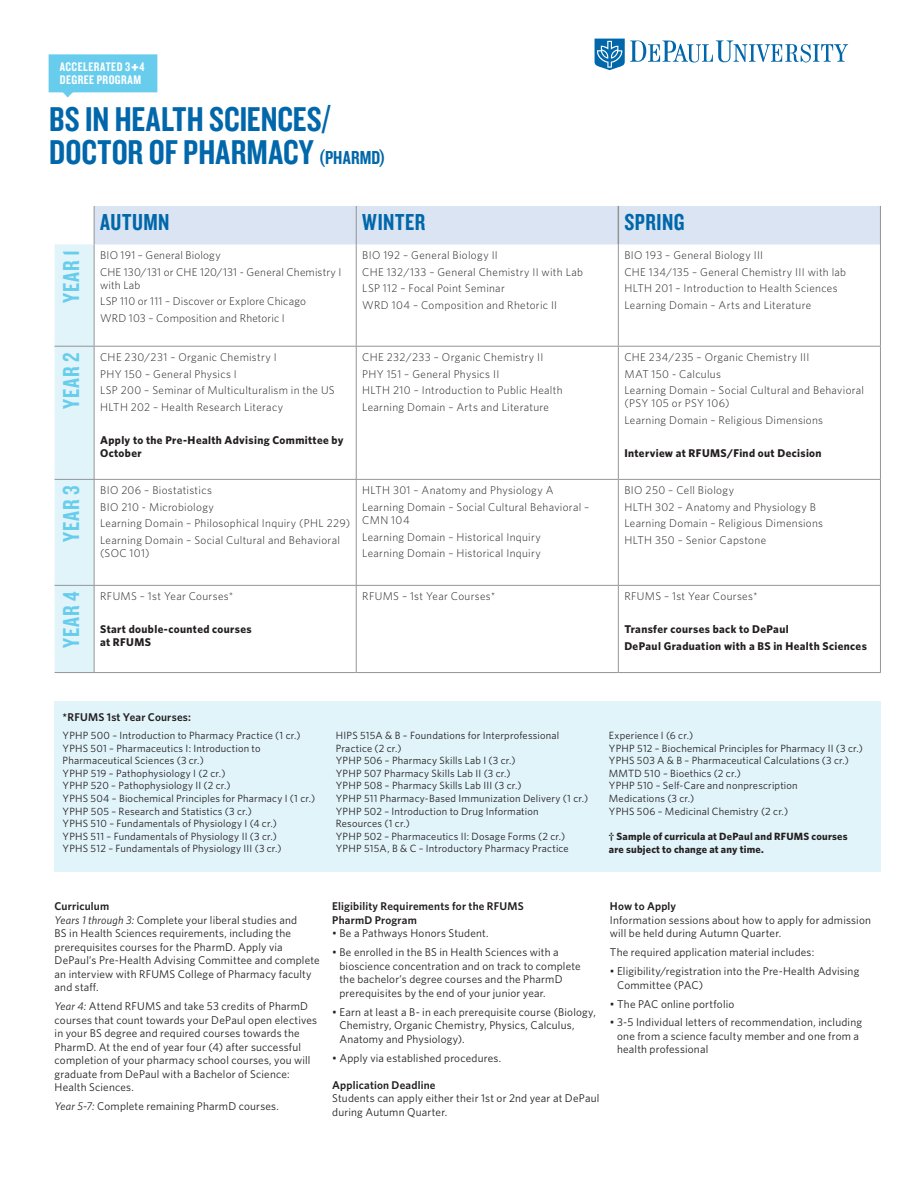
<style>
.page{position:relative;width:918px;height:1188px;background:#fff}
.page>*{position:absolute;margin:0;border:0;box-sizing:border-box;transform-origin:0 0}
.t1{font:35.7px/33.6px "Knockout HTF49 Liteweight";color:#0067aa}
.t2{font:24px "Knockout HTF49 Liteweight";letter-spacing:.035em;color:#68cded}
.t3{font:24px "Knockout HTF49 Liteweight";letter-spacing:.02em;color:#0067aa}
.t4{font:12.9px/12.9px "Knockout HTF49 Liteweight";letter-spacing:.035em;color:#fff}
.t5{font:11.25px/13.5px "Whitney";letter-spacing:.015em;color:#231f20}
.t6{font:300 11.25px/16.5px "Whitney";letter-spacing:.025em;color:#231f20}
.t7{font:700 11.25px/13.2px "Whitney";letter-spacing:.03em;color:#231f20}
.t8{font:600 11.25px/13.5px "Whitney";letter-spacing:.015em;color:#231f20}
.t9{font:10.5px/12.6px "Whitney";letter-spacing:.02em;color:#231f20}
.t10{font:700 10.5px/13.5px "Whitney";letter-spacing:.02em;color:#231f20}
.s1{font-family:"Whitney";font-weight:900;font-size:14.1px}
.s2{font-size:19.5px}
.s3{font-weight:600}
.s4{font-style:italic}
</style>
<div class="page">
<svg style="left:595px;top:39px;width:253px;height:31px"></svg>
<div style="left:49px;top:55px;width:108px;height:37px;background:#68cded"></div>
<div style="left:49px;top:54px;width:108px;height:38px;border:1px solid #68cded"></div>
<svg style="left:63px;top:92px;width:10px;height:5px"></svg>
<svg style="left:55px;top:206px;width:825px;height:466px"></svg>
<hr style="left:356px;top:244px;width:1px;height:102px;background:#939598">
<hr style="left:618px;top:244px;width:1px;height:102px;background:#939598">
<hr style="left:356px;top:347px;width:1px;height:132px;background:#939598">
<hr style="left:618px;top:347px;width:1px;height:132px;background:#939598">
<hr style="left:356px;top:480px;width:1px;height:105px;background:#939598">
<hr style="left:618px;top:480px;width:1px;height:105px;background:#939598">
<hr style="left:94px;top:586px;width:1px;height:86px;background:#939598">
<hr style="left:356px;top:586px;width:1px;height:86px;background:#939598">
<hr style="left:618px;top:586px;width:1px;height:86px;background:#939598">
<hr style="left:94px;top:347px;width:1px;height:132px;background:#939598">
<hr style="left:94px;top:480px;width:1px;height:105px;background:#939598">
<hr style="left:55px;top:479px;width:563px;height:1px;background:#939598">
<hr style="left:618px;top:479px;width:263px;height:1px;background:#939598">
<hr style="left:55px;top:585px;width:563px;height:1px;background:#939598">
<hr style="left:618px;top:585px;width:263px;height:1px;background:#939598">
<hr style="left:55px;top:672px;width:301px;height:1px;background:#939598">
<hr style="left:55px;top:346px;width:39px;height:1px;background:#939598">
<hr style="left:94px;top:244px;width:1px;height:102px;background:#939598">
<hr style="left:94px;top:346px;width:524px;height:1px;background:#939598">
<hr style="left:618px;top:346px;width:263px;height:1px;background:#939598">
<hr style="left:880px;top:206px;width:1px;height:140px;background:#939598">
<hr style="left:618px;top:206px;width:1px;height:38px;background:#939598">
<hr style="left:94px;top:206px;width:1px;height:38px;background:#939598">
<hr style="left:356px;top:206px;width:1px;height:38px;background:#939598">
<hr style="left:880px;top:347px;width:1px;height:132px;background:#939598">
<hr style="left:880px;top:480px;width:1px;height:105px;background:#939598">
<hr style="left:880px;top:586px;width:1px;height:86px;background:#939598">
<hr style="left:356px;top:672px;width:262px;height:1px;background:#939598">
<hr style="left:618px;top:672px;width:263px;height:1px;background:#939598">
<div style="left:54px;top:701px;width:827px;height:170px;background:#e1f4fa"></div>
<p class="t4" style="left:60px;top:62px;width:86px">ACCELERATED 3<span class="s1">+</span>4<br>DEGREE PROGRAM</p>
<h1 class="t1" style="left:49px;top:106px;width:338px">BS IN HEALTH SCIENCES/<br>DOCTOR OF PHARMACY <span class="s2">(PHARMD)</span></h1>
<h2 class="t3" style="left:100px;top:214px;width:71px">AUTUMN</h2>
<h2 class="t3" style="left:362px;top:214px;width:65px">WINTER</h2>
<h2 class="t3" style="left:624px;top:214px;width:62px">SPRING</h2>
<h2 class="t2" style="left:63px;top:303px;width:54px;rotate:-90deg">YEAR 1</h2>
<p class="t6" style="left:100px;top:248px;width:243px">BIO 191 – General Biology<br>CHE 130/131 or CHE 120/131 - General Chemistry I</p>
<p class="t6" style="left:100px;top:277px;width:207px">with Lab<br>LSP 110 or 111 – Discover or Explore Chicago<br>WRD 103 – Composition and Rhetoric I</p>
<h2 class="t2" style="left:63px;top:409px;width:58px;rotate:-90deg">YEAR 2</h2>
<p class="t6" style="left:100px;top:350px;width:236px">CHE 230/231 – Organic Chemistry I<br>PHY 150 – General Physics I<br>LSP 200 – Seminar of Multiculturalism in the US HLTH 202 – Health Research Literacy</p>
<p class="t7" style="left:100px;top:434px;width:245px">Apply to the Pre-Health Advising Committee by<br>October</p>
<h2 class="t2" style="left:63px;top:542px;width:58px;rotate:-90deg">YEAR 3</h2>
<p class="t6" style="left:100px;top:483px;width:252px">BIO 206 – Biostatistics<br>BIO 210 - Microbiology<br>Learning Domain – Philosophical Inquiry (PHL 229)<br>Learning Domain – Social Cultural and Behavioral</p>
<p class="t6" style="left:100px;top:546px;width:51px">(SOC 101)</p>
<h2 class="t2" style="left:63px;top:648px;width:58px;rotate:-90deg">YEAR 4</h2>
<p class="t6" style="left:100px;top:589px;width:135px">RFUMS – 1st Year Courses*</p>
<p class="t7" style="left:100px;top:624px;width:153px">Start double-counted courses at RFUMS</p>
<p class="t6" style="left:362px;top:248px;width:222px">BIO 192 – General Biology II<br>CHE 132/133 – General Chemistry II with Lab LSP 112 – Focal Point Seminar<br>WRD 104 – Composition and Rhetoric II</p>
<p class="t6" style="left:624px;top:248px;width:223px">BIO 193 – General Biology III<br>CHE 134/135 – General Chemistry III with lab HLTH 201 – Introduction to Health Sciences Learning Domain – Arts and Literature</p>
<p class="t6" style="left:362px;top:350px;width:202px">CHE 232/233 – Organic Chemistry II PHY 151 – General Physics II<br>HLTH 210 – Introduction to Public Health Learning Domain – Arts and Literature</p>
<p class="t6" style="left:624px;top:350px;width:241px">CHE 234/235 – Organic Chemistry III<br>MAT 150 - Calculus<br>Learning Domain – Social Cultural and Behavioral</p>
<p class="t6" style="left:624px;top:396px;width:200px">(PSY 105 or PSY 106)<br>Learning Domain – Religious Dimensions</p>
<p class="t7" style="left:624px;top:447px;width:199px">Interview at RFUMS/Find out Decision</p>
<p class="t6" style="left:362px;top:483px;width:229px">HLTH 301 – Anatomy and Physiology A<br>Learning Domain – Social Cultural Behavioral –</p>
<p class="t6" style="left:362px;top:513px;width:180px">CMN 104<br>Learning Domain – Historical Inquiry<br>Learning Domain – Historical Inquiry</p>
<p class="t6" style="left:624px;top:483px;width:200px">BIO 250 – Cell Biology<br>HLTH 302 – Anatomy and Physiology B<br>Learning Domain – Religious Dimensions<br>HLTH 350 – Senior Capstone</p>
<p class="t6" style="left:362px;top:589px;width:135px">RFUMS – 1st Year Courses*</p>
<p class="t6" style="left:624px;top:589px;width:135px">RFUMS – 1st Year Courses*</p>
<p class="t7" style="left:624px;top:622px;width:244px;line-height:16.5px">Transfer courses back to DePaul<br>DePaul Graduation with a BS in Health Sciences</p>
<p class="t8" style="left:63px;top:711px;width:130px">*RFUMS 1st Year Courses:</p>
<p class="t9" style="left:63px;top:730px;width:254px">YPHP 500 – Introduction to Pharmacy Practice (1 cr.)<br>YPHS 501 – Pharmaceutics I: Introduction to Pharmaceutical Sciences (3 cr.)<br>YPHP 519 – Pathophysiology I (2 cr.)<br>YPHP 520 – Pathophysiology II (2 cr.)<br>YPHS 504 – Biochemical Principles for Pharmacy I (1 cr.)<br>YPHP 505 – Research and Statistics (3 cr.)<br>YPHS 510 – Fundamentals of Physiology I (4 cr.)<br>YPHS 511 – Fundamentals of Physiology II (3 cr.)<br>YPHS 512 – Fundamentals of Physiology III (3 cr.)</p>
<p class="t9" style="left:336px;top:730px;width:254px">HIPS 515A &amp; B – Foundations for Interprofessional Practice (2 cr.)<br>YPHP 506 – Pharmacy Skills Lab I (3 cr.)<br>YPHP 507 Pharmacy Skills Lab II (3 cr.)<br>YPHP 508 – Pharmacy Skills Lab III (3 cr.)<br>YPHP 511 Pharmacy-Based Immunization Delivery (1 cr.)<br>YPHP 502 – Introduction to Drug Information<br>Resources (1 cr.)<br>YPHP 502 – Pharmaceutics II: Dosage Forms (2 cr.)<br>YPHP 515A, B &amp; C – Introductory Pharmacy Practice</p>
<p class="t9" style="left:609px;top:730px;width:256px">Experience I (6 cr.)<br>YPHP 512 – Biochemical Principles for Pharmacy II (3 cr.)<br>YPHS 503 A &amp; B – Pharmaceutical Calculations (3 cr.)<br>MMTD 510 – Bioethics (2 cr.)<br>YPHP 510 – Self-Care and nonprescription<br>Medications (3 cr.)<br>YPHS 506 – Medicinal Chemistry (2 cr.)</p>
<p class="t10" style="left:609px;top:830px;width:240px">† Sample of curricula at DePaul and RFUMS courses are subject to change at any time.</p>
<p class="t5" style="left:55px;top:901px;width:267px"><span class="s3">Curriculum<br></span><span class="s4">Years 1 through 3:</span> Complete your liberal studies and<br>BS in Health Sciences requirements, including the prerequisites courses for the PharmD. Apply via DePaul’s Pre-Health Advising Committee and complete an interview with RFUMS College of Pharmacy faculty and staff.</p>
<p class="t5" style="left:55px;top:1000px;width:264px"><span class="s4">Year 4:</span> Attend RFUMS and take 53 credits of PharmD courses that count towards your DePaul open electives in your BS degree and required courses towards the PharmD. At the end of year four (4) after successful completion of your pharmacy school courses, you will graduate from DePaul with a Bachelor of Science:<br>Health Sciences.</p>
<p class="t5" style="left:55px;top:1100px;width:226px"><span class="s4">Year 5-7:</span> Complete remaining PharmD courses.</p>
<p class="t8" style="left:332px;top:900px;width:193px">Eligibility Requirements for the RFUMS<br>PharmD Program</p>
<p class="t5" style="left:332px;top:928px;width:158px">• Be a Pathways Honors Student.</p>
<p class="t5" style="left:339px;top:946px;width:243px;text-indent:-7px">• Be enrolled in the BS in Health Sciences with a bioscience concentration and on track to complete the bachelor’s degree courses and the PharmD prerequisites by the end of your junior year.</p>
<p class="t5" style="left:339px;top:1006px;width:258px;text-indent:-7px">• Earn at least a B- in each prerequisite course (Biology,<br>Chemistry, Organic Chemistry, Physics, Calculus,<br>Anatomy and Physiology).</p>
<p class="t5" style="left:332px;top:1052px;width:170px">• Apply via established procedures.</p>
<p class="t8" style="left:332px;top:1079px;width:105px">Application Deadline</p>
<p class="t5" style="left:332px;top:1092px;width:269px">Students can apply either their 1st or 2nd year at DePaul during Autumn Quarter.</p>
<p class="t8" style="left:610px;top:900px;width:68px">How to Apply</p>
<p class="t5" style="left:610px;top:914px;width:263px">Information sessions about how to apply for admission will be held during Autumn Quarter.</p>
<p class="t5" style="left:610px;top:946px;width:206px">The required application material includes:</p>
<p class="t5" style="left:617px;top:965px;width:244px;text-indent:-7px">• Eligibility/registration into the Pre-Health Advising<br>Committee (PAC)</p>
<p class="t5" style="left:610px;top:998px;width:126px">• The PAC online portfolio</p>
<p class="t5" style="left:617px;top:1017px;width:246px;text-indent:-7px">• 3-5 Individual letters of recommendation, including one from a science faculty member and one from a health professional</p>
</div>
